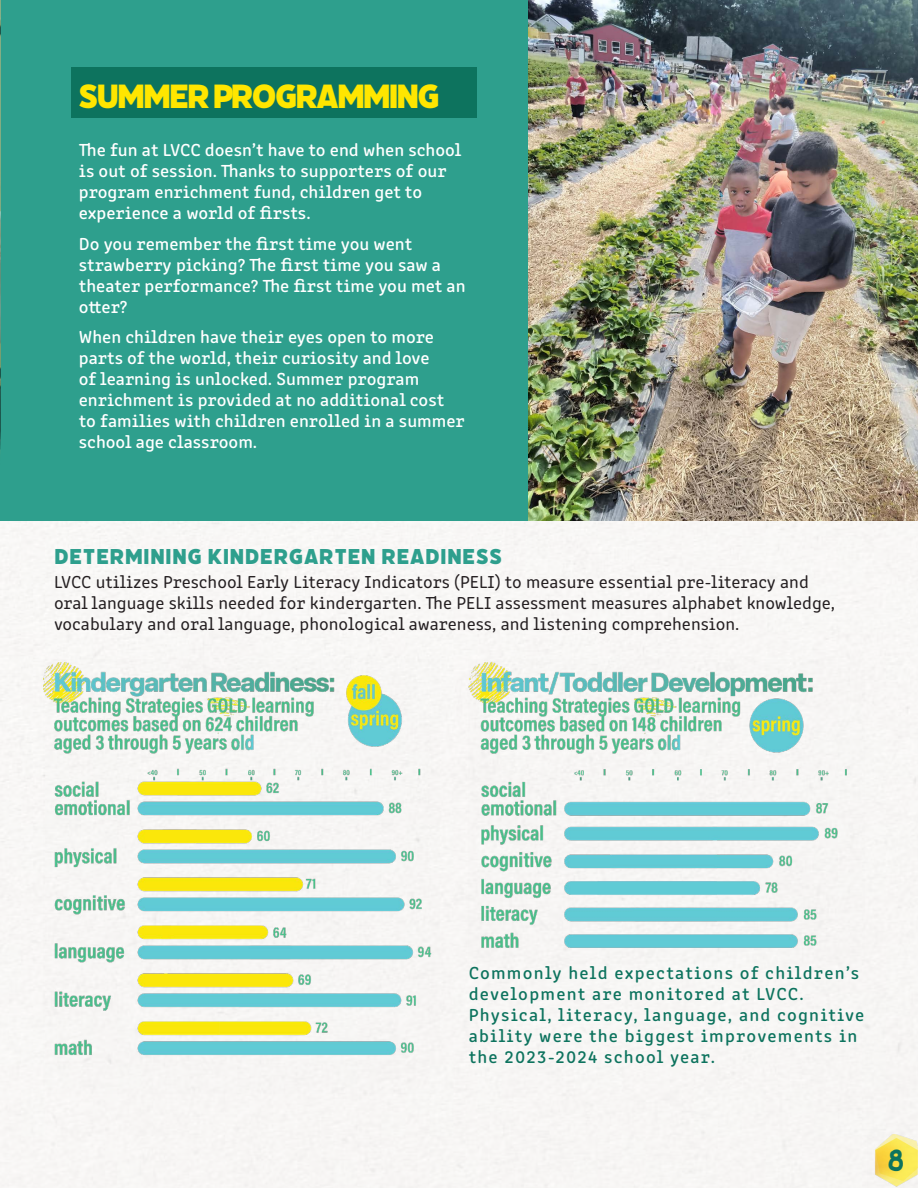
<style>
.page{position:relative;width:918px;height:1188px;background:#fff}
.page>*{position:absolute;margin:0;border:0;box-sizing:border-box;transform-origin:0 0}
.t1{font:37.5px "Filicudi Solid";color:#ffe600}
.t2{font:25.5px "Tomarik Brush";color:#0d735e}
.t3{font:24px "Filicudi Solid";letter-spacing:.005em;color:#2e9f8d}
.t4{font:18px/21px "Clone Rounded Me";color:#fff}
.t5{font:18px/21px "Clone Rounded";color:#241f21}
.t6{font:18px/21px "Clone Rounded Me";letter-spacing:.07em;color:#0d735e}
</style>
<div class="page">
<img style="left:43px;top:659px;width:396px;height:435px">
<img style="left:468px;top:659px;width:396px;height:305px">
<div style="left:0;top:0;width:918px;height:521px;background:#2e9f8d"></div>
<img style="left:528px;top:0;width:390px;height:521px">
<div style="left:71px;top:67px;width:406px;height:51px;background:#0d735e"></div>
<img style="left:0;top:0;width:1px;height:418px">
<img style="left:868px;top:1134px;width:50px;height:54px">
<h1 class="t1" style="left:78px;top:74px;width:42px">SUMMER</h1>
<h1 class="t1" style="left:213px;top:74px;width:40px">PROGRAMMING</h1>
<p class="t4" style="left:79px;top:138px;width:384px">The fun at LVCC doesn’t have to end when school is out of session. Thanks to supporters of our program enrichment fund, children get to experience a world of firsts.</p>
<p class="t4" style="left:79px;top:232px;width:388px">Do you remember the first time you went strawberry picking? The first time you saw a theater performance? The first time you met an otter?</p>
<p class="t4" style="left:79px;top:325px;width:387px">When children have their eyes open to more parts of the world, their curiosity and love<br>of learning is unlocked. Summer program enrichment is provided at no additional cost to families with children enrolled in a summer school age classroom.</p>
<h3 class="t3" style="left:54px;top:542px;width:450px">DETERMINING KINDERGARTEN READINESS</h3>
<p class="t5" style="left:54px;top:570px;width:783px">LVCC utilizes Preschool Early Literacy Indicators (PELI) to measure essential pre-literacy and oral language skills needed for kindergarten. The PELI assessment measures alphabet knowledge, vocabulary and oral language, phonological awareness, and listening comprehension.</p>
<p class="t6" style="left:469px;top:961px;width:397px">Commonly held expectations of children’s development are monitored at LVCC.<br>Physical, literacy, language, and cognitive ability were the biggest improvements in the 2023-2024 school year.</p>
<h2 class="t2" style="left:888px;top:1137px;width:18px">8</h2>
</div>
